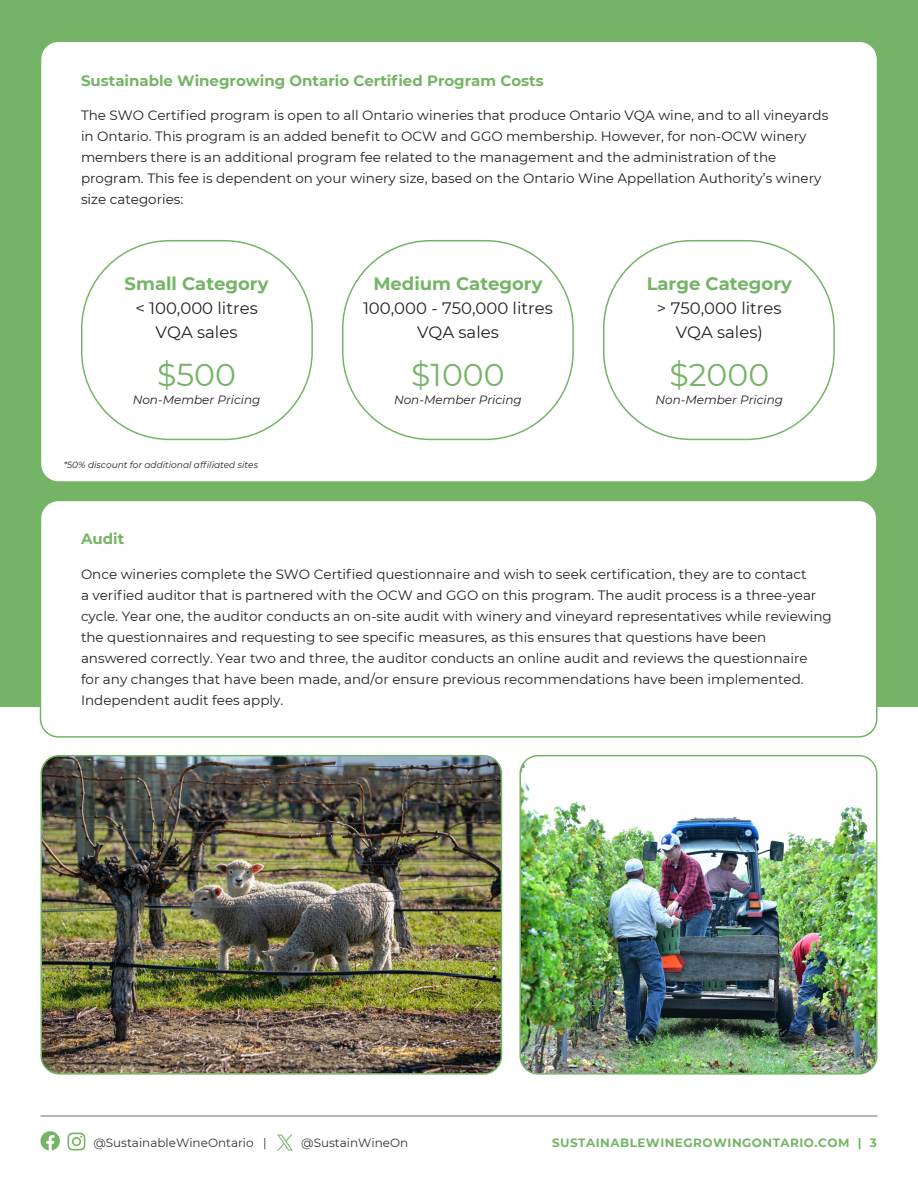
<style>
.page{position:relative;width:918px;height:1188px;background:#fff}
.page>*{position:absolute;margin:0;border:0;box-sizing:border-box;transform-origin:0 0}
.Body_Text{font:31.5px "Montserrat";color:#75b466}
.Body_Text-2{font:700 18px "Montserrat";color:#75b466}
.Body_Text-3{font:16.5px/24px "Montserrat";color:#231f20;text-align:center}
.Green_Title_-_Paragraph{font:700 15px "Montserrat";color:#75b466}
.Body_Text-4{font:13.5px/21px "Montserrat";color:#231f20}
.Body_Text-5{font:italic 12px "Montserrat";color:#231f20}
.t1{font:12px "Montserrat";color:#323332}
.t2{font:700 12px "Montserrat";letter-spacing:.04em;color:#75b466}
.Body_Text-6{font:italic 9px "Montserrat";color:#231f20}
</style>
<div class="page">
<hr style="left:40px;top:1116px;width:838px;height:1px;background:#6c6d70">
<svg style="left:40px;top:1131px;width:20px;height:20px"></svg>
<svg style="left:277px;top:1134px;width:16px;height:17px"></svg>
<svg style="left:67px;top:1133px;width:18px;height:18px"></svg>
<div style="left:0;top:0;width:918px;height:706px;background:#75b466"></div>
<div style="left:40px;top:41px;width:838px;height:441px;background:#fff;border-radius:18px"></div>
<div style="left:40px;top:500px;width:837px;height:237px;background:#fff;border-radius:18px"></div>
<div style="left:40px;top:500px;width:838px;height:238px;border:2px solid #75b466;border-radius:18px"></div>
<img style="left:522px;top:758px;width:353px;height:314px">
<div style="left:519px;top:755px;width:359px;height:320px;border:2px solid #75b466;border-radius:18px"></div>
<img style="left:43px;top:756px;width:458px;height:316px">
<div style="left:40px;top:755px;width:462px;height:320px;border:2px solid #75b466;border-radius:18px"></div>
<p class="Green_Title_-_Paragraph" style="left:81px;top:70px;width:464px">Sustainable Winegrowing Ontario Certified Program Costs</p>
<p class="Body_Text-4" style="left:81px;top:105px;width:749px">The SWO Certified program is open to all Ontario wineries that produce Ontario VQA wine, and to all vineyards in Ontario. This program is an added benefit to OCW and GGO membership. However, for non-OCW winery members there is an additional program fee related to the management and the administration of the program. This fee is dependent on your winery size, based on the Ontario Wine Appellation Authority’s winery size categories:</p>
<p class="Body_Text-2" style="left:125px;top:270px;width:145px">Small Category</p>
<p class="Body_Text-3" style="left:135px;top:295px;width:124px">&lt; 100,000 litres<br>VQA sales</p>
<p class="Body_Text" style="left:157px;top:353px;width:80px">$500</p>
<p class="Body_Text-5" style="left:133px;top:391px;width:129px">Non-Member Pricing</p>
<p class="Body_Text-6" style="left:64px;top:458px;width:196px">*50% discount for additional affiliated sites</p>
<p class="Body_Text-2" style="left:373px;top:270px;width:171px">Medium Category</p>
<p class="Body_Text-3" style="left:363px;top:295px;width:191px">100,000 - 750,000 litres<br>VQA sales</p>
<p class="Body_Text" style="left:411px;top:353px;width:95px">$1000</p>
<p class="Body_Text-5" style="left:394px;top:391px;width:129px">Non-Member Pricing</p>
<p class="Body_Text-2" style="left:647px;top:270px;width:147px">Large Category</p>
<p class="Body_Text-3" style="left:657px;top:295px;width:126px">&gt; 750,000 litres<br>VQA sales)</p>
<p class="Body_Text" style="left:669px;top:353px;width:101px">$2000</p>
<p class="Body_Text-5" style="left:655px;top:391px;width:129px">Non-Member Pricing</p>
<p class="Green_Title_-_Paragraph" style="left:81px;top:528px;width:45px">Audit</p>
<p class="Body_Text-4" style="left:81px;top:563px;width:752px">Once wineries complete the SWO Certified questionnaire and wish to seek certification, they are to contact<br>a verified auditor that is partnered with the OCW and GGO on this program. The audit process is a three-year cycle. Year one, the auditor conducts an on-site audit with winery and vineyard representatives while reviewing the questionnaires and requesting to see specific measures, as this ensures that questions have been answered correctly. Year two and three, the auditor conducts an online audit and reviews the questionnaire<br>for any changes that have been made, and/or ensure previous recommendations have been implemented.<br>Independent audit fees apply.</p>
<p class="t1" style="left:93px;top:1135px;width:175px">@SustainableWineOntario |</p>
<p class="t1" style="left:301px;top:1135px;width:109px">@SustainWineOn</p>
<p class="t2" style="left:552px;top:1134px;width:326px">SUSTAINABLEWINEGROWINGONTARIO.COM | 3</p>
</div>
